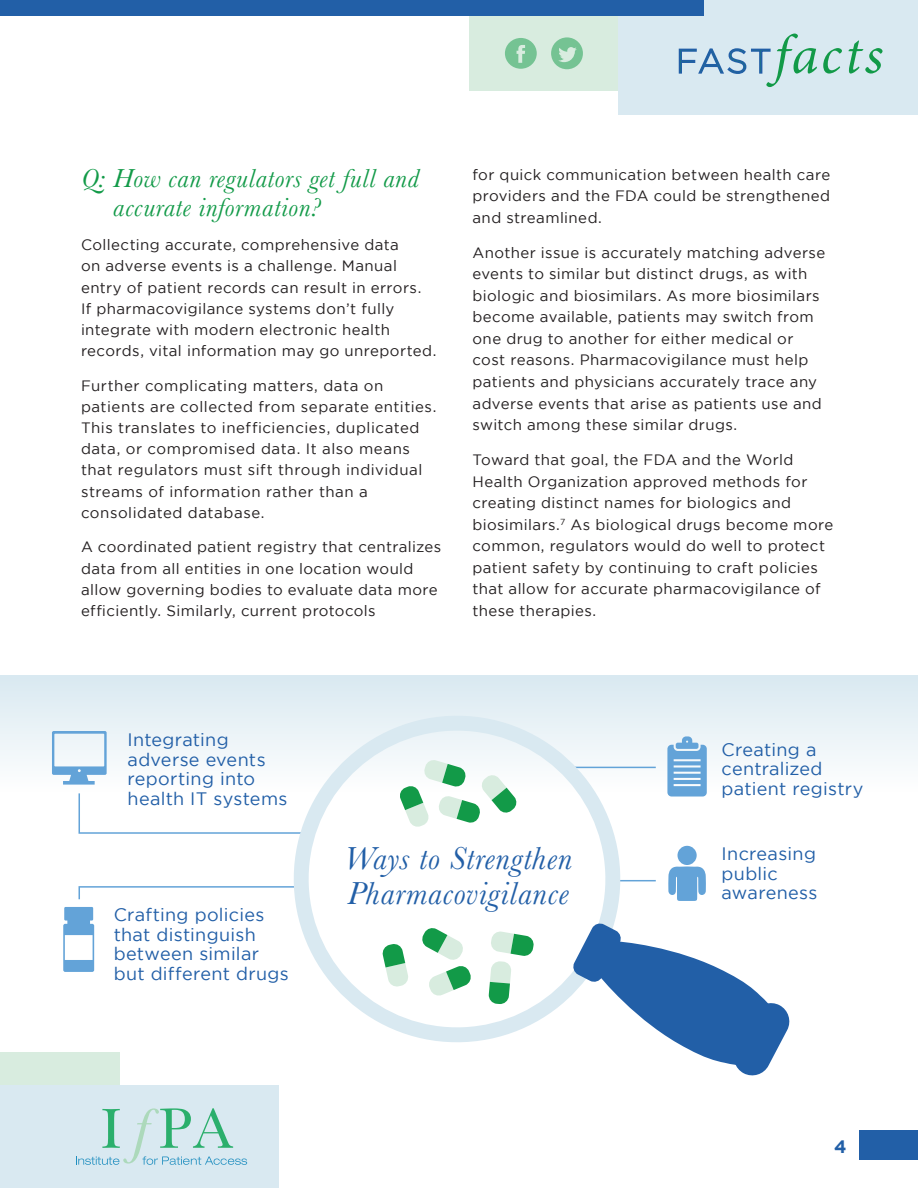
<style>
.page{position:relative;width:918px;height:1188px;background:#fff}
.page>*{position:absolute;margin:0;border:0;box-sizing:border-box;transform-origin:0 0}
.t1{font:italic 33px/34.5px "Baskerville";letter-spacing:.03em;color:#225fa7}
.t2{font:italic 27px/28.7px "Baskerville";letter-spacing:.025em;color:#129a48}
.t3{font:18px/19.5px "Gotham";letter-spacing:.015em;color:#225fa7}
.t4{font:700 18px "Gotham";color:#225fa7}
.t5{font:15px/21.6px "Gotham";letter-spacing:.03em;color:#231f20}
</style>
<div class="page">
<div style="left:860px;top:1131px;width:58px;height:29px;background:#225fa7"></div>
<div style="left:470px;top:0;width:148px;height:91px;background:#d8ecdf"></div>
<div style="left:618px;top:0;width:300px;height:115px;background:#d9e9f1"></div>
<div style="left:0;top:0;width:704px;height:16px;background:#225fa7"></div>
<svg style="left:678px;top:34px;width:205px;height:53px"></svg>
<svg style="left:505px;top:38px;width:32px;height:31px"></svg>
<svg style="left:551px;top:37px;width:32px;height:32px"></svg>
<div style="left:0;top:1053px;width:120px;height:135px;background:#d8ecdf"></div>
<div style="left:0;top:1085px;width:279px;height:103px;background:#d9e9f1"></div>
<svg style="left:76px;top:1108px;width:171px;height:57px"></svg>
<div style="left:0;top:675px;width:918px;height:116px;background:linear-gradient(to bottom,#d8e9f0,#fefefe)"></div>
<svg style="left:78px;top:886px;width:212px;height:14px"></svg>
<svg style="left:78px;top:793px;width:212px;height:41px"></svg>
<hr style="left:567px;top:767px;width:89px;height:1px;background:#63a3d8">
<hr style="left:609px;top:880px;width:47px;height:1px;background:#63a3d8">
<svg style="left:290px;top:712px;width:334px;height:330px"></svg>
<svg style="left:572px;top:922px;width:218px;height:154px"></svg>
<svg style="left:399px;top:759px;width:118px;height:69px"></svg>
<svg style="left:421px;top:927px;width:51px;height:70px"></svg>
<svg style="left:382px;top:943px;width:27px;height:44px"></svg>
<svg style="left:488px;top:931px;width:46px;height:73px"></svg>
<svg style="left:52px;top:731px;width:55px;height:54px"></svg>
<svg style="left:63px;top:907px;width:31px;height:65px"></svg>
<svg style="left:668px;top:866px;width:38px;height:35px"></svg>
<div style="left:677px;top:846px;width:20px;height:19px;background:#63a3d8;border-radius:10px"></div>
<svg style="left:667px;top:736px;width:40px;height:61px"></svg>
<p class="t2" style="left:113px;top:164px;width:307px;text-indent:-32px">Q: How can regulators get full and accurate information?</p>
<p class="t5" style="left:81px;top:234px;width:357px;line-height:21.1px">Collecting accurate, comprehensive data<br>on adverse events is a challenge. Manual entry of patient records can result in errors.<br>If pharmacovigilance systems don’t fully integrate with modern electronic health records, vital information may go unreported.</p>
<p class="t5" style="left:81px;top:375px;width:357px;line-height:21.1px">Further complicating matters, data on patients are collected from separate entities.<br>This translates to inefficiencies, duplicated data, or compromised data. It also means that regulators must sift through individual streams of information rather than a consolidated database.</p>
<p class="t5" style="left:81px;top:536px;width:362px;line-height:21.1px">A coordinated patient registry that centralizes data from all entities in one location would allow governing bodies to evaluate data more efficiently. Similarly, current protocols</p>
<p class="t5" style="left:472px;top:163px;width:359px;text-align:justify">for quick communication between health care providers and the FDA could be strengthened and streamlined.</p>
<p class="t5" style="left:472px;top:241px;width:354px">Another issue is accurately matching adverse events to similar but distinct drugs, as with biologic and biosimilars. As more biosimilars become available, patients may switch from one drug to another for either medical or cost reasons. Pharmacovigilance must help patients and physicians accurately trace any adverse events that arise as patients use and switch among these similar drugs.</p>
<p class="t5" style="left:472px;top:449px;width:362px">Toward that goal, the FDA and the World Health Organization approved methods for creating distinct names for biologics and biosimilars.<sup>7</sup> As biological drugs become more common, regulators would do well to protect patient safety by continuing to craft policies that allow for accurate pharmacovigilance of these therapies.</p>
<p class="t3" style="left:128px;top:730px;width:161px">Integrating adverse events reporting into health IT systems</p>
<p class="t3" style="left:722px;top:739px;width:143px">Creating a centralized patient registry</p>
<p class="t3" style="left:114px;top:905px;width:177px">Crafting policies that distinguish between similar but different drugs</p>
<p class="t1" style="left:344px;top:842px;width:230px">Ways to Strengthen<br>Pharmacovigilance</p>
<p class="t3" style="left:722px;top:844px;width:97px">Increasing public awareness</p>
<p class="t4" style="left:834px;top:1136px;width:14px">4</p>
</div>
